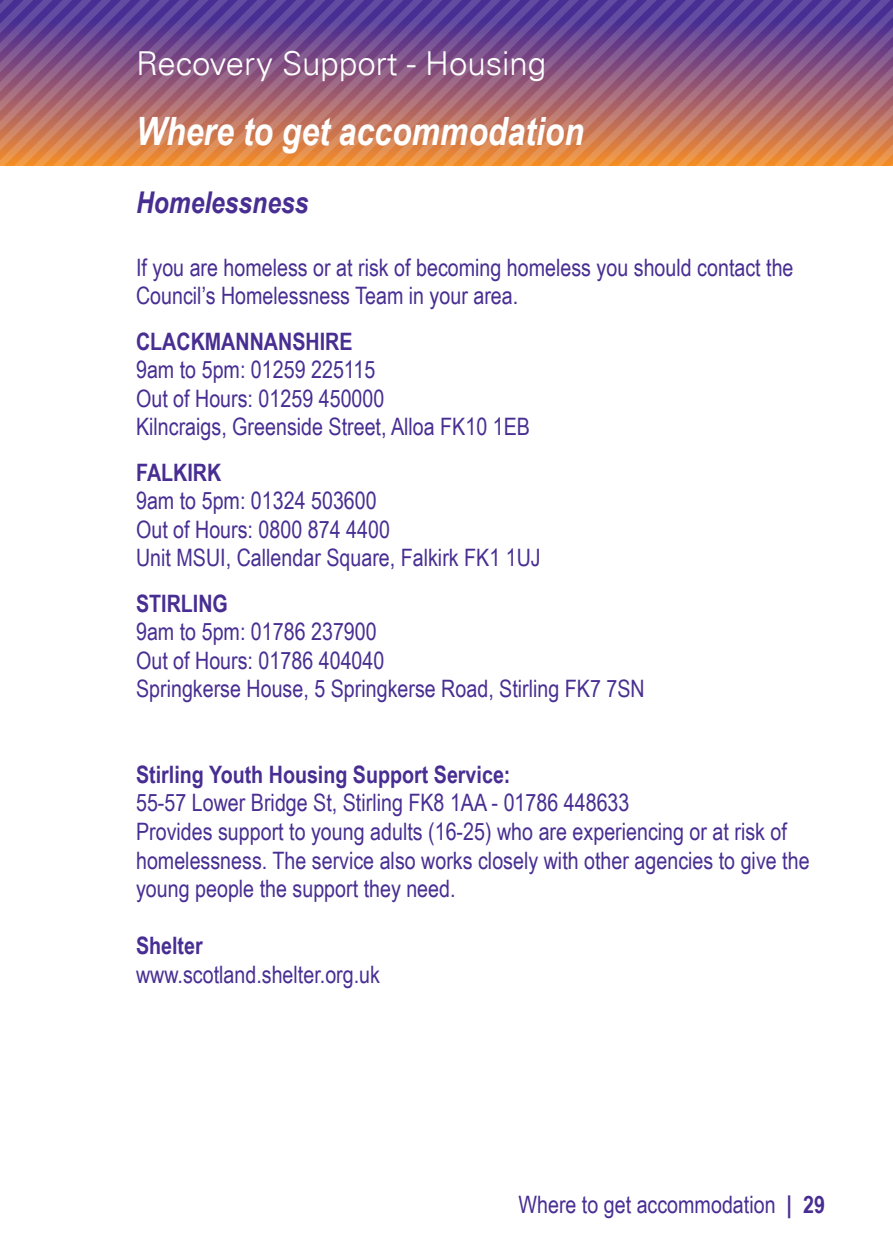
<style>
.page{position:relative;width:893px;height:1259px;background:#fff}
.page>*{position:absolute;margin:0;border:0;box-sizing:border-box;transform-origin:0 0}
.t1{font:italic 700 39px "Arial Narrow";color:#fff}
.t2{font:300 33px "Univers LT";color:#fff}
.t3{font:italic 700 30px "Arial Narrow";color:#482e92}
.t4{font:24px/28.5px "Arial Narrow";color:#482e92}
.t5{font:700 24px "Arial Narrow";color:#482e92}
.s1{font-weight:700}
</style>
<div class="page">
<svg style="left:0;top:0;width:893px;height:166px;background:#996176"></svg>
<p class="t2" style="left:136px;top:43px;width:412px">Recovery Support - Housing</p>
<p class="t1" style="left:136px;top:102px;width:449px">Where to get accommodation</p>
<p class="t3" style="left:136px;top:180px;width:174px">Homelessness</p>
<p class="t4" style="left:136px;top:253px;width:659px">If you are homeless or at risk of becoming homeless you should contact the<br>Council’s Homelessness Team in your area.</p>
<p class="t5" style="left:136px;top:327px;width:218px">CLACKMANNANSHIRE</p>
<p class="t4" style="left:136px;top:355px;width:241px">9am to 5pm: 01259 225115</p>
<p class="t4" style="left:136px;top:384px;width:250px">Out of Hours: 01259 450000</p>
<p class="t4" style="left:136px;top:412px;width:395px">Kilncraigs, Greenside Street, Alloa FK10 1EB</p>
<p class="t5" style="left:136px;top:458px;width:87px">FALKIRK</p>
<p class="t4" style="left:136px;top:486px;width:242px">9am to 5pm: 01324 503600</p>
<p class="t4" style="left:136px;top:515px;width:255px">Out of Hours: 0800 874 4400</p>
<p class="t4" style="left:136px;top:543px;width:406px">Unit MSUI, Callendar Square, Falkirk FK1 1UJ</p>
<p class="t5" style="left:136px;top:589px;width:93px">STIRLING</p>
<p class="t4" style="left:136px;top:617px;width:242px">9am to 5pm: 01786 237900</p>
<p class="t4" style="left:136px;top:646px;width:250px">Out of Hours: 01786 404040</p>
<p class="t4" style="left:136px;top:674px;width:510px">Springkerse House, 5 Springkerse Road, Stirling FK7 7SN</p>
<p class="t5" style="left:136px;top:760px;width:376px">Stirling Youth Housing Support Service:</p>
<p class="t4" style="left:136px;top:788px;width:495px">55-57 Lower Bridge St, Stirling FK8 1AA - 01786 448633</p>
<p class="t4" style="left:136px;top:817px;width:675px">Provides support to young adults (16-25) who are experiencing or at risk of homelessness. The service also works closely with other agencies to give the young people the support they need.</p>
<p class="t5" style="left:136px;top:931px;width:68px">Shelter</p>
<p class="t4" style="left:136px;top:959px;width:245px">www.scotland.shelter.org.uk</p>
<p class="t4" style="left:518px;top:1190px;width:308px">Where to get accommodation <span class="s1">| 29</span></p>
</div>
